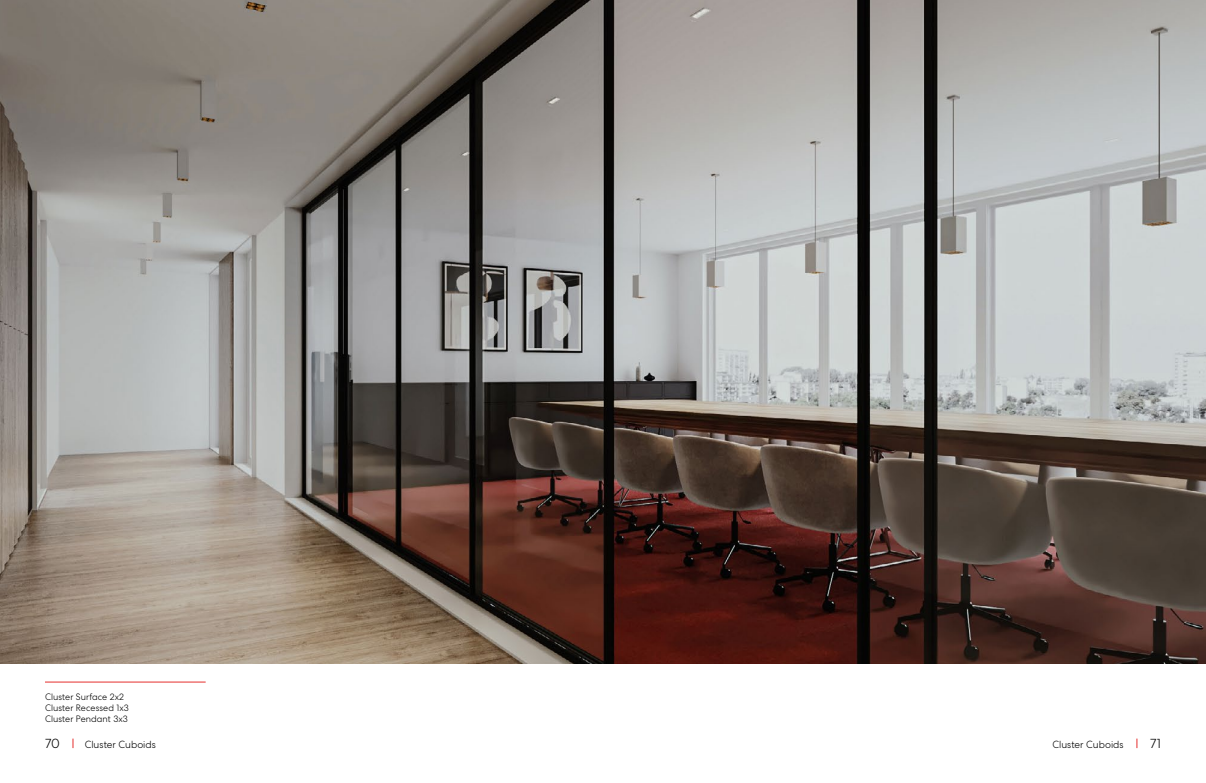
<style>
.page{position:relative;width:1206px;height:783px;background:#fff}
.page>*{position:absolute;margin:0;border:0;box-sizing:border-box;transform-origin:0 0}
.t1{font:300 13px "Centra No 2";color:#000101}
.t2{font:300 10px "Centra No 2";letter-spacing:.005em;color:#000101}
.t3{font:300 9px/11px "Centra No 2";letter-spacing:.01em;color:#000101}
</style>
<div class="page">
<img style="left:0;top:0;width:1206px;height:664px">
<hr style="left:45px;top:682px;width:161px;height:1px;background:#e52e2d">
<p class="t3" style="left:45px;top:692px;width:85px">Cluster Surface 2x2<br>Cluster Recessed 1x3<br>Cluster Pendant 3x3</p>
<h1 class="t1" style="left:45px;top:736px;width:16px">70</h1>
<p class="t2" style="left:85px;top:739px;width:73px">Cluster Cuboids</p>
<p class="t2" style="left:1052px;top:739px;width:73px">Cluster Cuboids</p>
<h1 class="t1" style="left:1150px;top:736px;width:12px">71</h1>
</div>
